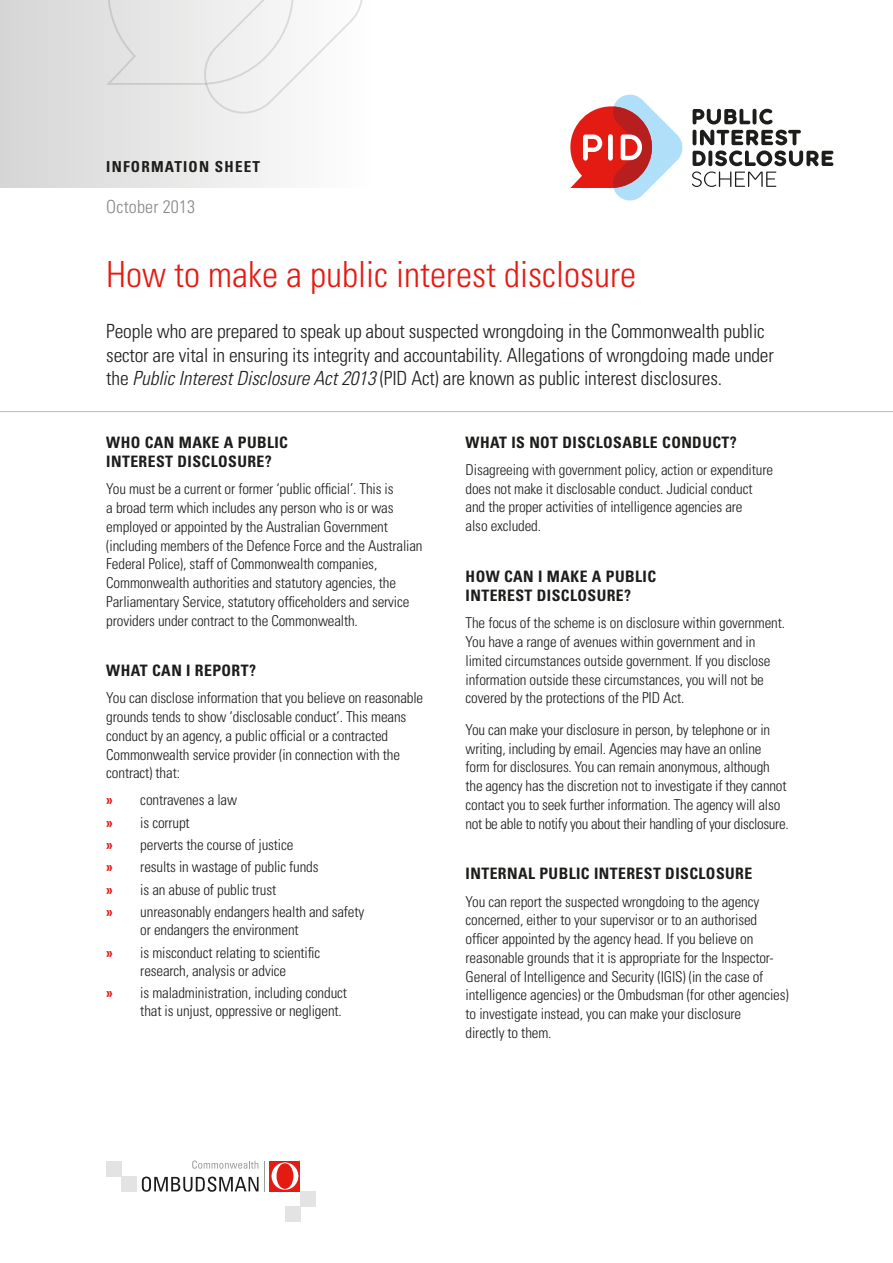
<style>
.page{position:relative;width:893px;height:1263px;background:#fff}
.page>*{position:absolute;margin:0;border:0;box-sizing:border-box;transform-origin:0 0}
.t1{font:300 condensed 36px "Univers";color:#e41b13}
.t2{font:300 condensed 19.5px/23.2px "Univers";letter-spacing:-.01em;color:#1d1d1b}
.t3{font:300 condensed 18px "Univers";letter-spacing:.01em;color:#878787}
.t4{font:700 condensed 15.75px/19.5px "Univers";letter-spacing:.025em;color:#1d1d1b}
.t5{font:700 condensed 15.15px "Univers";letter-spacing:.08em;color:#1d1d1b}
.t6{font:300 condensed 15px/18.8px "Univers";letter-spacing:-.01em;color:#1d1d1b}
.s1{font-style:italic}
.s2{font-weight:700;color:#e41b13}
</style>
<div class="page">
<div style="left:0;top:0;width:678px;height:188px;background:linear-gradient(to right,#dedede,#fff)"></div>
<svg style="left:105px;top:0;width:257px;height:115px"></svg>
<svg style="left:692px;top:130px;width:141px;height:57px"></svg>
<svg style="left:693px;top:109px;width:79px;height:15px"></svg>
<svg style="left:570px;top:93px;width:112px;height:107px"></svg>
<svg style="left:192px;top:1160px;width:66px;height:9px"></svg>
<svg style="left:142px;top:1176px;width:117px;height:16px"></svg>
<svg style="left:270px;top:1161px;width:30px;height:30px"></svg>
<svg style="left:272px;top:1162px;width:26px;height:28px"></svg>
<div style="left:277px;top:1163px;width:16px;height:26px;background:#e41b13;border-radius:50%"></div>
<hr style="left:264px;top:1161px;width:1px;height:30px;background:#9d9d9c">
<div style="left:106px;top:1161px;width:16px;height:15px;background:#e3e3e3"></div>
<div style="left:122px;top:1176px;width:15px;height:16px;background:#e3e3e3"></div>
<div style="left:300px;top:1191px;width:16px;height:16px;background:#e3e3e3"></div>
<div style="left:285px;top:1207px;width:15px;height:15px;background:#e3e3e3"></div>
<hr style="left:0;top:411px;width:893px;height:1px;background:#bcbcbc">
<p class="t5" style="left:106px;top:157px;width:155px">INFORMATION SHEET</p>
<p class="t3" style="left:106px;top:196px;width:90px">October 2013</p>
<h1 class="t1" style="left:106px;top:253px;width:531px">How to make a public interest disclosure</h1>
<p class="t2" style="left:106px;top:320px;width:669px">People who are prepared to speak up about suspected wrongdoing in the Commonwealth public sector are vital in ensuring its integrity and accountability. Allegations of wrongdoing made under the <span class="s1">Public Interest Disclosure Act 2013</span> (PID Act) are known as public interest disclosures.</p>
<p class="t4" style="left:106px;top:432px;width:183px">WHO CAN MAKE A PUBLIC<br>INTEREST DISCLOSURE?</p>
<p class="t6" style="left:106px;top:479px;width:318px">You must be a current or former ‘public official’. This is<br>a broad term which includes any person who is or was employed or appointed by the Australian Government (including members of the Defence Force and the Australian Federal Police), staff of Commonwealth companies, Commonwealth authorities and statutory agencies, the Parliamentary Service, statutory officeholders and service providers under contract to the Commonwealth.</p>
<p class="t4" style="left:106px;top:661px;width:151px">WHAT CAN I REPORT?</p>
<p class="t6" style="left:106px;top:689px;width:318px">You can disclose information that you believe on reasonable grounds tends to show ‘disclosable conduct’. This means conduct by an agency, a public official or a contracted Commonwealth service provider (in connection with the contract) that:</p>
<p class="t6" style="left:106px;top:788px;width:260px;line-height:22.4px"><span class="s2">»</span> contravenes a law<br><span class="s2">»</span> is corrupt<br><span class="s2">»</span> perverts the course of justice<br><span class="s2">»</span> results in wastage of public funds<br><span class="s2">»</span> is an abuse of public trust<br><span class="s2">»</span> unreasonably endangers health and safety</p>
<p class="t6" style="left:106px;top:919px;width:215px;line-height:22.4px;text-indent:34px">or endangers the environment<br><span class="s2">»</span> is misconduct relating to scientific</p>
<p class="t6" style="left:106px;top:959px;width:242px;line-height:22.4px;text-indent:34px">research, analysis or advice<br><span class="s2">»</span> is maladministration, including conduct</p>
<p class="t6" style="left:140px;top:1001px;width:203px">that is unjust, oppressive or negligent.</p>
<p class="t4" style="left:466px;top:432px;width:273px">WHAT IS NOT DISCLOSABLE CONDUCT?</p>
<p class="t6" style="left:466px;top:460px;width:309px">Disagreeing with government policy, action or expenditure does not make it disclosable conduct. Judicial conduct and the proper activities of intelligence agencies are<br>also excluded.</p>
<p class="t4" style="left:466px;top:566px;width:192px">HOW CAN I MAKE A PUBLIC<br>INTEREST DISCLOSURE?</p>
<p class="t6" style="left:466px;top:614px;width:321px">The focus of the scheme is on disclosure within government.<br>You have a range of avenues within government and in limited circumstances outside government. If you disclose information outside these circumstances, you will not be covered by the protections of the PID Act.</p>
<p class="t6" style="left:466px;top:720px;width:325px">You can make your disclosure in person, by telephone or in writing, including by email. Agencies may have an online form for disclosures. You can remain anonymous, although the agency has the discretion not to investigate if they cannot contact you to seek further information. The agency will also not be able to notify you about their handling of your disclosure.</p>
<p class="t4" style="left:466px;top:864px;width:288px">INTERNAL PUBLIC INTEREST DISCLOSURE</p>
<p class="t6" style="left:466px;top:892px;width:325px">You can report the suspected wrongdoing to the agency concerned, either to your supervisor or to an authorised officer appointed by the agency head. If you believe on reasonable grounds that it is appropriate for the Inspector-General of Intelligence and Security (IGIS) (in the case of intelligence agencies) or the Ombudsman (for other agencies) to investigate instead, you can make your disclosure<br>directly to them.</p>
</div>
